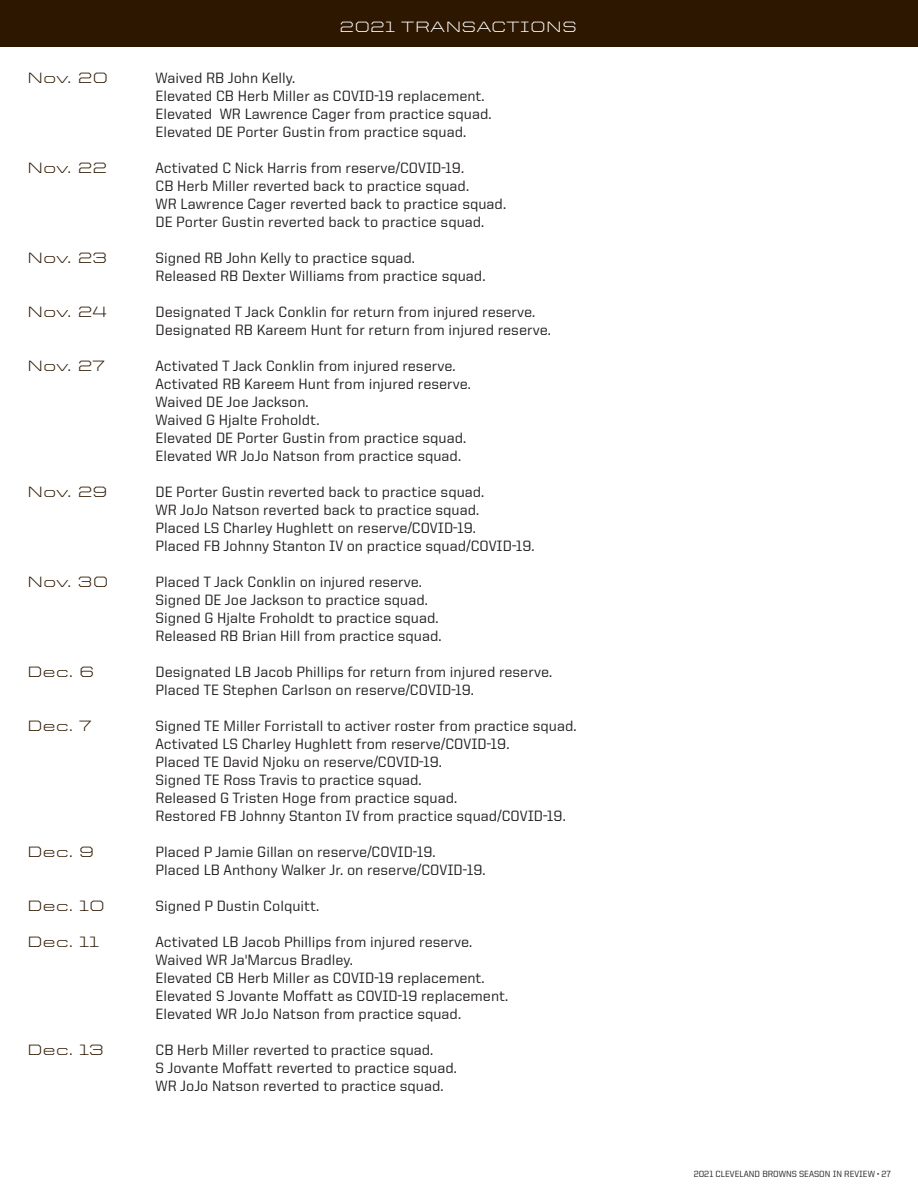
<style>
.page{position:relative;width:918px;height:1188px;background:#fff}
.page>*{position:absolute;margin:0;border:0;box-sizing:border-box;transform-origin:0 0}
.t1{font:500 15px "United Sans Reg";color:#231f20}
.t2{font:300 15px "United Sans Ext";color:#2e1700}
.t3{font:300 15px "United Sans Ext";color:#fff}
.t4{font:500 9px "United Sans Reg";color:#231f20}
.s1{color:#2e1700}
</style>
<div class="page">
<div style="left:0;top:0;width:918px;height:47px;background:#2e1700"></div>
<p class="t2" style="left:27px;top:69px;width:83px">Nov. 20</p>
<p class="t2" style="left:27px;top:159px;width:82px">Nov. 22</p>
<p class="t2" style="left:27px;top:249px;width:82px">Nov. 23</p>
<p class="t2" style="left:27px;top:303px;width:81px">Nov. 24</p>
<p class="t2" style="left:27px;top:357px;width:79px">Nov. 27</p>
<p class="t2" style="left:27px;top:483px;width:82px">Nov. 29</p>
<p class="t2" style="left:27px;top:573px;width:83px">Nov. 30</p>
<p class="t2" style="left:27px;top:663px;width:69px">Dec. 6</p>
<p class="t2" style="left:27px;top:717px;width:66px">Dec. 7</p>
<p class="t2" style="left:27px;top:843px;width:69px">Dec. 9</p>
<p class="t2" style="left:27px;top:897px;width:79px">Dec. 10</p>
<p class="t2" style="left:27px;top:933px;width:73px">Dec. 11</p>
<p class="t2" style="left:27px;top:1041px;width:79px">Dec. 13</p>
<p class="t3" style="left:340px;top:18px;width:239px">2021 TRANSACTIONS</p>
<p class="t1" style="left:156px;top:69px;width:141px">Waived RB John Kelly.</p>
<p class="t1" style="left:156px;top:87px;width:331px">Elevated CB Herb Miller as COVID-19 replacement.</p>
<p class="t1" style="left:156px;top:105px;width:338px">Elevated WR Lawrence Cager from practice squad.</p>
<p class="t1" style="left:156px;top:123px;width:312px">Elevated DE Porter Gustin from practice squad.</p>
<p class="t1" style="left:156px;top:159px;width:310px">Activated C Nick Harris from reserve/COVID-19.</p>
<p class="t1" style="left:156px;top:177px;width:315px">CB Herb Miller reverted back to practice squad.</p>
<p class="t1" style="left:156px;top:195px;width:352px">WR Lawrence Cager reverted back to practice squad.</p>
<p class="t1" style="left:156px;top:213px;width:330px">DE Porter Gustin reverted back to practice squad.</p>
<p class="t1" style="left:156px;top:249px;width:261px">Signed RB John Kelly to practice squad.</p>
<p class="t1" style="left:156px;top:267px;width:331px">Released RB Dexter Williams from practice squad.</p>
<p class="t1" style="left:156px;top:303px;width:381px">Designated T Jack Conklin for return from injured reserve.</p>
<p class="t1" style="left:156px;top:321px;width:397px">Designated RB Kareem Hunt for return from injured reserve.</p>
<p class="t1" style="left:156px;top:357px;width:302px">Activated T Jack Conklin from injured reserve.</p>
<p class="t1" style="left:156px;top:375px;width:317px">Activated RB Kareem Hunt from injured reserve.</p>
<p class="t1" style="left:156px;top:393px;width:155px">Waived DE Joe Jackson.</p>
<p class="t1" style="left:156px;top:411px;width:165px">Waived G Hjalte Froholdt.</p>
<p class="t1" style="left:156px;top:429px;width:312px">Elevated DE Porter Gustin from practice squad.</p>
<p class="t1" style="left:156px;top:447px;width:307px">Elevated WR JoJo Natson from practice squad.</p>
<p class="t1" style="left:156px;top:483px;width:330px">DE Porter Gustin reverted back to practice squad.</p>
<p class="t1" style="left:156px;top:501px;width:325px">WR JoJo Natson reverted back to practice squad.</p>
<p class="t1" style="left:156px;top:519px;width:322px">Placed LS Charley Hughlett on reserve/COVID-19.</p>
<p class="t1" style="left:156px;top:537px;width:381px">Placed FB Johnny Stanton IV on practice squad/COVID-19.</p>
<p class="t1" style="left:156px;top:573px;width:268px">Placed T Jack Conklin on injured reserve.</p>
<p class="t1" style="left:156px;top:591px;width:274px">Signed DE Joe Jackson to practice squad.</p>
<p class="t1" style="left:156px;top:609px;width:285px">Signed G Hjalte Froholdt to practice squad.</p>
<p class="t1" style="left:156px;top:627px;width:288px">Released RB Brian Hill from practice squad.</p>
<p class="t1" style="left:156px;top:663px;width:398px">Designated LB Jacob Phillips for return from injured reserve.</p>
<p class="t1" style="left:156px;top:681px;width:320px">Placed TE Stephen Carlson on reserve/COVID-19.</p>
<p class="t1" style="left:156px;top:717px;width:422px">Signed TE Miller Forristall to activer roster from practice squad.</p>
<p class="t1" style="left:156px;top:735px;width:355px">Activated LS Charley Hughlett from reserve/COVID-19.</p>
<p class="t1" style="left:156px;top:753px;width:288px">Placed TE David Njoku on reserve/COVID-19.</p>
<p class="t1" style="left:156px;top:771px;width:268px">Signed TE Ross Travis to practice squad.</p>
<p class="t1" style="left:156px;top:789px;width:303px">Released G Tristen Hoge from practice squad.</p>
<p class="t1" style="left:156px;top:807px;width:412px">Restored FB Johnny Stanton IV from practice squad/COVID-19.</p>
<p class="t1" style="left:156px;top:843px;width:282px">Placed P Jamie Gillan on reserve/COVID-19.</p>
<p class="t1" style="left:156px;top:861px;width:331px">Placed LB Anthony Walker Jr. on reserve/COVID-19.</p>
<p class="t1" style="left:156px;top:897px;width:165px">Signed P Dustin Colquitt.</p>
<p class="t1" style="left:156px;top:933px;width:318px">Activated LB Jacob Phillips from injured reserve.</p>
<p class="t1" style="left:156px;top:951px;width:199px">Waived WR Ja'Marcus Bradley.</p>
<p class="t1" style="left:156px;top:969px;width:331px">Elevated CB Herb Miller as COVID-19 replacement.</p>
<p class="t1" style="left:156px;top:987px;width:354px">Elevated S Jovante Moffatt as COVID-19 replacement.</p>
<p class="t1" style="left:156px;top:1005px;width:307px">Elevated WR JoJo Natson from practice squad.</p>
<p class="t1" style="left:156px;top:1041px;width:279px">CB Herb Miller reverted to practice squad.</p>
<p class="t1" style="left:156px;top:1059px;width:303px">S Jovante Moffatt reverted to practice squad.</p>
<p class="t1" style="left:156px;top:1077px;width:290px">WR JoJo Natson reverted to practice squad.</p>
<p class="t4" style="left:694px;top:1169px;width:199px">2021 CLEVELAND BROWNS SEASON IN REVIEW <span class="s1">•</span> 27</p>
</div>
